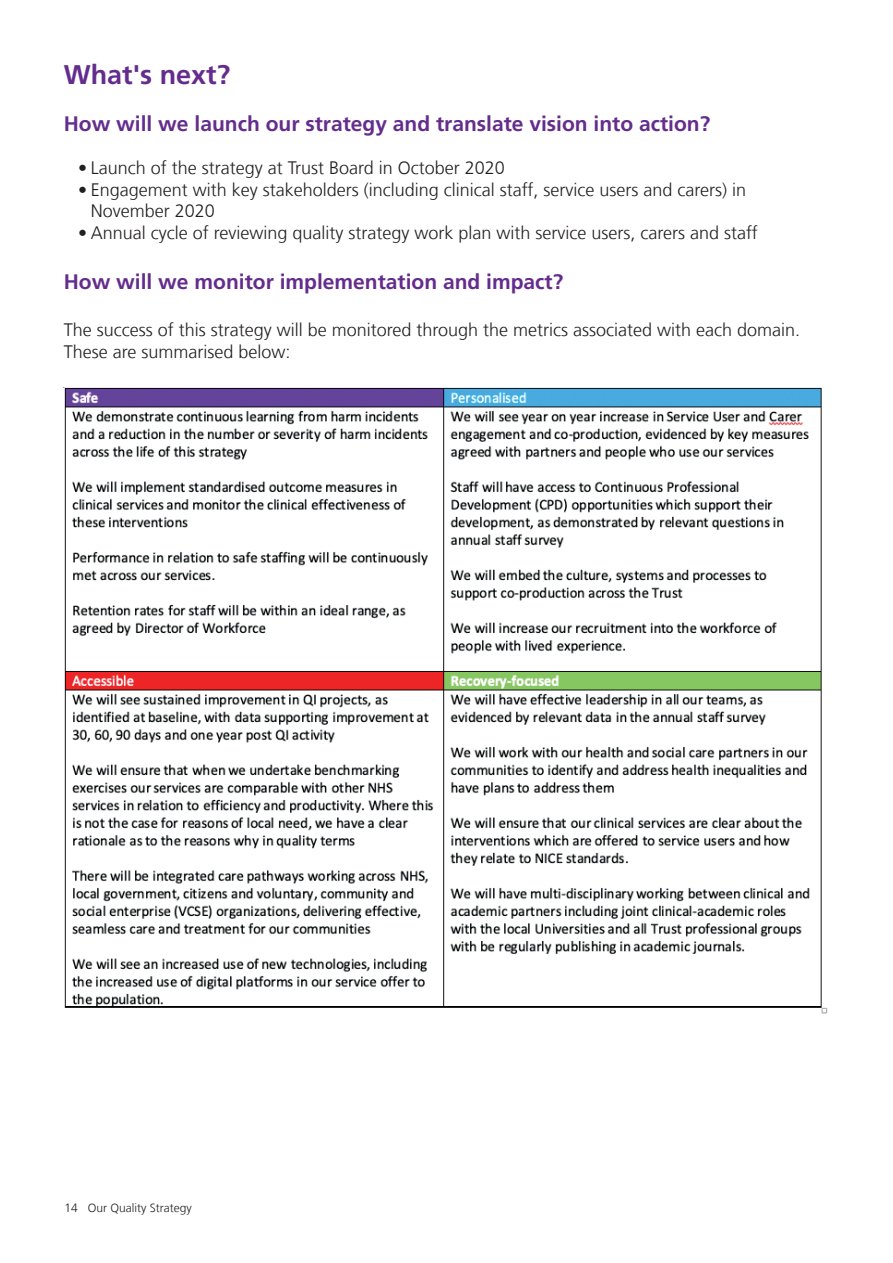
<style>
.page{position:relative;width:893px;height:1263px;background:#fff}
.page>*{position:absolute;margin:0;border:0;box-sizing:border-box;transform-origin:0 0}
.t1{font:700 27px "Frutiger LT Com";color:#642d8d}
.t2{font:700 21px "Frutiger LT Com";color:#642d8d}
.t3{font:300 18px/21.6px "Frutiger LT Com";color:#231f20}
.t4{font:300 12px "Frutiger LT Com";color:#231f20}
</style>
<div class="page">
<img style="left:64px;top:387px;width:764px;height:627px">
<h1 class="t1" style="left:64px;top:59px;width:168px">What's next?</h1>
<p class="t2" style="left:64px;top:111px;width:648px">How will we launch our strategy and translate vision into action?</p>
<p class="t3" style="left:78px;top:157px;width:428px">• Launch of the strategy at Trust Board in October 2020</p>
<p class="t3" style="left:91px;top:179px;width:657px;text-indent:-13px">• Engagement with key stakeholders (including clinical staff, service users and carers) in<br>November 2020</p>
<p class="t3" style="left:78px;top:222px;width:681px">• Annual cycle of reviewing quality strategy work plan with service users, carers and staff</p>
<p class="t2" style="left:64px;top:270px;width:501px">How will we monitor implementation and impact?</p>
<p class="t3" style="left:64px;top:319px;width:738px">The success of this strategy will be monitored through the metrics associated with each domain.<br>These are summarised below:</p>
<p class="t4" style="left:65px;top:1201px;width:129px">14 Our Quality Strategy</p>
</div>
